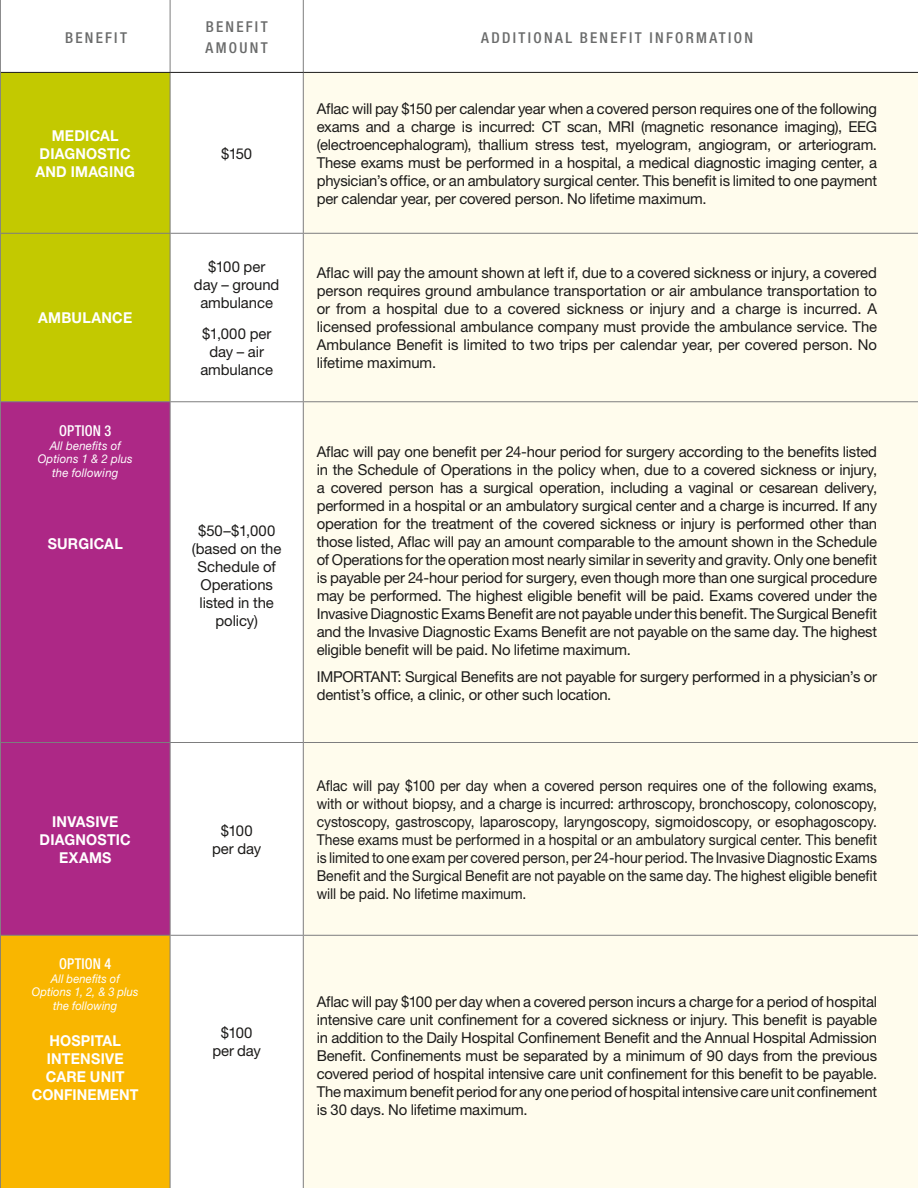
<style>
.page{position:relative;width:918px;height:1188px;background:#fff}
.page>*{position:absolute;margin:0;border:0;box-sizing:border-box;transform-origin:0 0}
.t1{font:15px/18px "Helvetica Neue CELT";letter-spacing:-.01em;color:#1c1b1a;text-align:center}
.t2{font:15px/18px "Helvetica Neue CELT";letter-spacing:-.01em;color:#1c1b1a;text-align:justify;scale:.93 1}
.t3{font:700 15px/18px "Helvetica Neue CELT";letter-spacing:.015em;color:#fff;text-align:center;scale:.95 1}
.t4{font:500 condensed 15px/21px "Helvetica Neue LTCE";letter-spacing:.15em;color:#6a6b6b}
.t5{font:500 condensed 15px "Helvetica Neue LTCE";color:#fff;scale:.95 1}
.t6{font:italic 12px/13.5px "Helvetica Neue CELT";letter-spacing:.01em;color:#fff;text-align:center;scale:.93 1}
.t7{font:italic 12px/13.5px "Helvetica Neue CELT";letter-spacing:.01em;color:#fff;text-align:center;scale:.95 1}
</style>
<div class="page">
<div style="left:1px;top:73px;width:169px;height:328px;background:#c3c900"></div>
<div style="left:304px;top:73px;width:614px;height:1115px;background:#fffced"></div>
<div style="left:1px;top:402px;width:169px;height:533px;background:#ad2886"></div>
<div style="left:0;top:935px;width:170px;height:253px;background:#f9b600"></div>
<hr style="left:0;top:0;width:1px;height:72px;background:#7d7d7e">
<hr style="left:170px;top:0;width:1px;height:72px;background:#7d7d7e">
<hr style="left:303px;top:0;width:1px;height:72px;background:#7d7d7e">
<hr style="left:0;top:72px;width:1px;height:161px;background:#7d7d7e">
<hr style="left:170px;top:73px;width:1px;height:160px;background:#7d7d7e">
<hr style="left:303px;top:73px;width:1px;height:160px;background:#7d7d7e">
<hr style="left:0;top:233px;width:170px;height:1px;background:#7d7d7e">
<hr style="left:0;top:234px;width:1px;height:167px;background:#7d7d7e">
<hr style="left:170px;top:233px;width:133px;height:1px;background:#7d7d7e">
<hr style="left:170px;top:234px;width:1px;height:167px;background:#7d7d7e">
<hr style="left:303px;top:233px;width:615px;height:1px;background:#7d7d7e">
<hr style="left:303px;top:234px;width:1px;height:167px;background:#7d7d7e">
<hr style="left:0;top:401px;width:170px;height:1px;background:#7d7d7e">
<hr style="left:0;top:402px;width:1px;height:340px;background:#7d7d7e">
<hr style="left:170px;top:401px;width:133px;height:1px;background:#7d7d7e">
<hr style="left:170px;top:402px;width:1px;height:340px;background:#7d7d7e">
<hr style="left:303px;top:401px;width:615px;height:1px;background:#7d7d7e">
<hr style="left:303px;top:402px;width:1px;height:340px;background:#7d7d7e">
<hr style="left:0;top:742px;width:170px;height:1px;background:#7d7d7e">
<hr style="left:0;top:743px;width:1px;height:192px;background:#7d7d7e">
<hr style="left:170px;top:742px;width:133px;height:1px;background:#7d7d7e">
<hr style="left:170px;top:743px;width:1px;height:192px;background:#7d7d7e">
<hr style="left:303px;top:742px;width:615px;height:1px;background:#7d7d7e">
<hr style="left:303px;top:743px;width:1px;height:192px;background:#7d7d7e">
<hr style="left:0;top:935px;width:170px;height:1px;background:#7d7d7e">
<hr style="left:0;top:936px;width:1px;height:252px;background:#7d7d7e">
<hr style="left:170px;top:935px;width:133px;height:1px;background:#7d7d7e">
<hr style="left:170px;top:936px;width:1px;height:252px;background:#7d7d7e">
<hr style="left:303px;top:935px;width:615px;height:1px;background:#7d7d7e">
<hr style="left:303px;top:936px;width:1px;height:252px;background:#7d7d7e">
<hr style="left:1px;top:72px;width:169px;height:1px;background:#1c1b1a">
<hr style="left:170px;top:72px;width:133px;height:1px;background:#1c1b1a">
<hr style="left:303px;top:72px;width:615px;height:1px;background:#1c1b1a">
<p class="t4" style="left:65px;top:27px;width:63px">BENEFIT</p>
<p class="t4" style="left:206px;top:16px;width:64px">BENEFIT<br>AMOUNT</p>
<p class="t4" style="left:481px;top:27px;width:273px">ADDITIONAL BENEFIT INFORMATION</p>
<p class="t3" style="left:35px;top:126px;width:106px">MEDICAL<br>DIAGNOSTIC<br>AND IMAGING</p>
<p class="t3" style="left:38px;top:309px;width:100px">AMBULANCE</p>
<p class="t5" style="left:59px;top:422px;width:25px">OPTION</p>
<p class="t5" style="left:105px;top:422px;width:9px">3</p>
<p class="t7" style="left:38px;top:439px;width:102px">All benefits of<br>Options 1 &amp; 2 plus the following</p>
<p class="t3" style="left:48px;top:534px;width:81px">SURGICAL</p>
<p class="t1" style="left:221px;top:145px;width:33px">$150</p>
<p class="t1" style="left:194px;top:257px;width:87px">$100 per<br>day – ground ambulance</p>
<p class="t1" style="left:200px;top:325px;width:74px">$1,000 per day – air ambulance</p>
<p class="t1" style="left:192px;top:522px;width:91px">$50–$1,000 (based on the<br>Schedule of<br>Operations listed in the policy)</p>
<p class="t3" style="left:40px;top:813px;width:97px">INVASIVE<br>DIAGNOSTIC<br>EXAMS</p>
<p class="t1" style="left:212px;top:822px;width:51px">$100 per day</p>
<p class="t5" style="left:59px;top:955px;width:25px">OPTION</p>
<p class="t5" style="left:105px;top:955px;width:9px">4</p>
<p class="t6" style="left:32px;top:972px;width:116px">All benefits of<br>Options 1, 2, &amp; 3 plus the following</p>
<p class="t3" style="left:32px;top:1032px;width:114px">HOSPITAL<br>INTENSIVE<br>CARE UNIT<br>CONFINEMENT</p>
<p class="t1" style="left:213px;top:1024px;width:50px">$100 per day</p>
<p class="t1" style="left:317px;top:100px;width:562px;text-align:justify">Aflac will pay $150 per calendar year when a covered person requires one of the following exams and a charge is incurred: CT scan, MRI (magnetic resonance imaging), EEG (electroencephalogram), thallium stress test, myelogram, angiogram, or arteriogram.<br>These exams must be performed in a hospital, a medical diagnostic imaging center, a physician’s office, or an ambulatory surgical center. This benefit is limited to one payment per calendar year, per covered person. No lifetime maximum.</p>
<p class="t1" style="left:317px;top:264px;width:562px;text-align:justify">Aflac will pay the amount shown at left if, due to a covered sickness or injury, a covered person requires ground ambulance transportation or air ambulance transportation to or from a hospital due to a covered sickness or injury and a charge is incurred. A licensed professional ambulance company must provide the ambulance service. The Ambulance Benefit is limited to two trips per calendar year, per covered person. No lifetime maximum.</p>
<p class="t1" style="left:317px;top:442px;width:562px;text-align:justify">Aflac will pay one benefit per 24-hour period for surgery according to the benefits listed in the Schedule of Operations in the policy when, due to a covered sickness or injury, a covered person has a surgical operation, including a vaginal or cesarean delivery, performed in a hospital or an ambulatory surgical center and a charge is incurred. If any operation for the treatment of the covered sickness or injury is performed other than those listed, Aflac will pay an amount comparable to the amount shown in the Schedule of Operations for the operation most nearly similar in severity and gravity. Only one benefit is payable per 24-hour period for surgery, even though more than one surgical procedure may be performed. The highest eligible benefit will be paid. Exams covered under the Invasive Diagnostic Exams Benefit are not payable under this benefit. The Surgical Benefit and the Invasive Diagnostic Exams Benefit are not payable on the same day. The highest eligible benefit will be paid. No lifetime maximum.</p>
<p class="t1" style="left:317px;top:667px;width:562px;text-align:left">IMPORTANT: Surgical Benefits are not payable for surgery performed in a physician’s or dentist’s office, a clinic, or other such location.</p>
<p class="t2" style="left:317px;top:777px;width:604px">Aflac will pay $100 per day when a covered person requires one of the following exams, with or without biopsy, and a charge is incurred: arthroscopy, bronchoscopy, colonoscopy, cystoscopy, gastroscopy, laparoscopy, laryngoscopy, sigmoidoscopy, or esophagoscopy.<br>These exams must be performed in a hospital or an ambulatory surgical center. This benefit is limited to one exam per covered person, per 24-hour period. The Invasive Diagnostic Exams Benefit and the Surgical Benefit are not payable on the same day. The highest eligible benefit will be paid. No lifetime maximum.</p>
<p class="t1" style="left:317px;top:992px;width:562px;text-align:justify">Aflac will pay $100 per day when a covered person incurs a charge for a period of hospital intensive care unit confinement for a covered sickness or injury. This benefit is payable in addition to the Daily Hospital Confinement Benefit and the Annual Hospital Admission Benefit. Confinements must be separated by a minimum of 90 days from the previous covered period of hospital intensive care unit confinement for this benefit to be payable.<br>The maximum benefit period for any one period of hospital intensive care unit confinement is 30 days. No lifetime maximum.</p>
</div>
